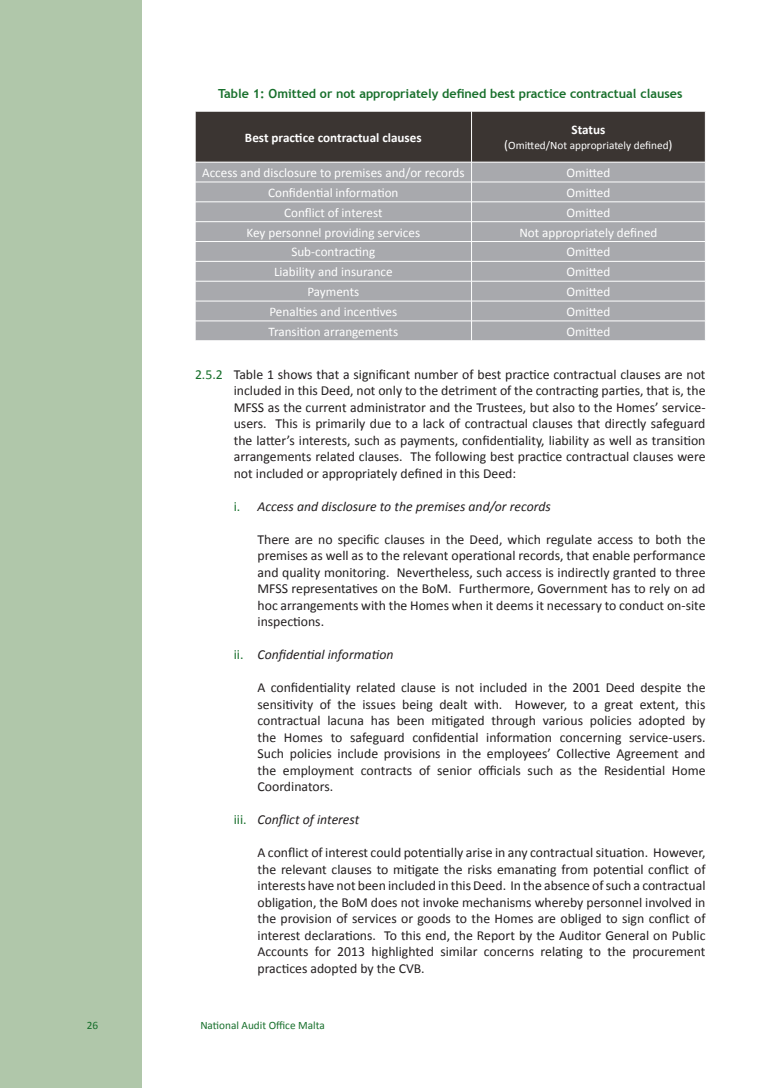
<style>
.page{position:relative;width:780px;height:1088px;background:#fff}
.page>*{position:absolute;margin:0;border:0;box-sizing:border-box;transform-origin:0 0}
.Bullet_style_1{font:13.75px/16.5px "Calibri";color:#231f20;text-align:justify}
.Bullet_style_1-2{font:italic 13.75px "Calibri";color:#231f20}
.t1{font:13.12px "Calibri";color:#fff}
.t2{font:700 13.12px "Calibri";color:#fff}
.Table_heading{font:700 12.5px "Trebuchet MS";color:#176f2b}
.t3{font:11.25px "Calibri";color:#fff}
.t4{font:11.25px "Calibri";color:#176f2b}
.s1{font-size:13.12px}
.s2{color:#176f2b}
.s3{font-style:normal;color:#176f2b}
</style>
<div class="page">
<div style="left:0;top:0;width:142px;height:1088px;background:#b0c7aa"></div>
<svg style="left:195px;top:111px;width:511px;height:229px;background:#949396"></svg>
<p class="Table_heading" style="left:218px;top:86px;width:466px">Table 1: Omitted or not appropriately defined best practice contractual clauses</p>
<p class="t2" style="left:245px;top:128px;width:178px">Best practice contractual clauses</p>
<p class="t2" style="left:571px;top:120px;width:35px">Status</p>
<p class="t3" style="left:504px;top:138px;width:170px"><span class="s1">(</span>Omitted/Not appropriately defined<span class="s1">)</span></p>
<p class="t1" style="left:202px;top:163px;width:264px">Access and disclosure to premises and/or records</p>
<p class="t1" style="left:566px;top:163px;width:45px">Omitted</p>
<p class="t1" style="left:268px;top:183px;width:132px">Confidential information</p>
<p class="t1" style="left:566px;top:183px;width:45px">Omitted</p>
<p class="t1" style="left:284px;top:203px;width:100px">Conflict of interest</p>
<p class="t1" style="left:566px;top:203px;width:45px">Omitted</p>
<p class="t1" style="left:246px;top:223px;width:175px">Key personnel providing services</p>
<p class="t1" style="left:519px;top:223px;width:140px">Not appropriately defined</p>
<p class="t1" style="left:291px;top:243px;width:85px">Sub-contracting</p>
<p class="t1" style="left:566px;top:243px;width:45px">Omitted</p>
<p class="t1" style="left:274px;top:263px;width:120px">Liability and insurance</p>
<p class="t1" style="left:566px;top:263px;width:45px">Omitted</p>
<p class="t1" style="left:307px;top:283px;width:53px">Payments</p>
<p class="t1" style="left:566px;top:283px;width:45px">Omitted</p>
<p class="t1" style="left:269px;top:302px;width:129px">Penalties and incentives</p>
<p class="t1" style="left:566px;top:302px;width:45px">Omitted</p>
<p class="t1" style="left:268px;top:322px;width:131px">Transition arrangements</p>
<p class="t1" style="left:566px;top:322px;width:45px">Omitted</p>
<p class="Bullet_style_1" style="left:234px;top:366px;width:473px;text-indent:-39px"><span class="s2">2.5.2</span> Table 1 shows that a significant number of best practice contractual clauses are not included in this Deed, not only to the detriment of the contracting parties, that is, the MFSS as the current administrator and the Trustees, but also to the Homes’ service&shy;users. This is primarily due to a lack of contractual clauses that directly safeguard the latter’s interests, such as payments, confidentiality, liability as well as transition arrangements related clauses. The following best practice contractual clauses were not included or appropriately defined in this Deed:</p>
<p class="Bullet_style_1-2" style="left:234px;top:497px;width:318px"><span class="s3">i.</span> Access and disclosure to the premises and/or records</p>
<p class="Bullet_style_1" style="left:257px;top:531px;width:449px">There are no specific clauses in the Deed, which regulate access to both the premises as well as to the relevant operational records, that enable performance and quality monitoring. Nevertheless, such access is indirectly granted to three MFSS representatives on the BoM. Furthermore, Government has to rely on ad hoc arrangements with the Homes when it deems it necessary to conduct on-site inspections.</p>
<p class="Bullet_style_1-2" style="left:234px;top:645px;width:161px"><span class="s3">ii.</span> Confidential information</p>
<p class="Bullet_style_1" style="left:257px;top:679px;width:449px">A confidentiality related clause is not included in the 2001 Deed despite the sensitivity of the issues being dealt with. However, to a great extent, this contractual lacuna has been mitigated through various policies adopted by the Homes to safeguard confidential information concerning service-users.<br>Such policies include provisions in the employees’ Collective Agreement and the employment contracts of senior officials such as the Residential Home Coordinators.</p>
<p class="Bullet_style_1-2" style="left:234px;top:810px;width:127px"><span class="s3">iii.</span> Conflict of interest</p>
<p class="Bullet_style_1" style="left:257px;top:844px;width:449px">A conflict of interest could potentially arise in any contractual situation. However, the relevant clauses to mitigate the risks emanating from potential conflict of interests have not been included in this Deed. In the absence of such a contractual obligation, the BoM does not invoke mechanisms whereby personnel involved in the provision of services or goods to the Homes are obliged to sign conflict of interest declarations. To this end, the Report by the Auditor General on Public Accounts for 2013 highlighted similar concerns relating to the procurement practices adopted by the CVB.</p>
<p class="t4" style="left:87px;top:1017px;width:13px">26</p>
<p class="t4" style="left:200px;top:1017px;width:126px">National Audit Office Malta</p>
</div>
